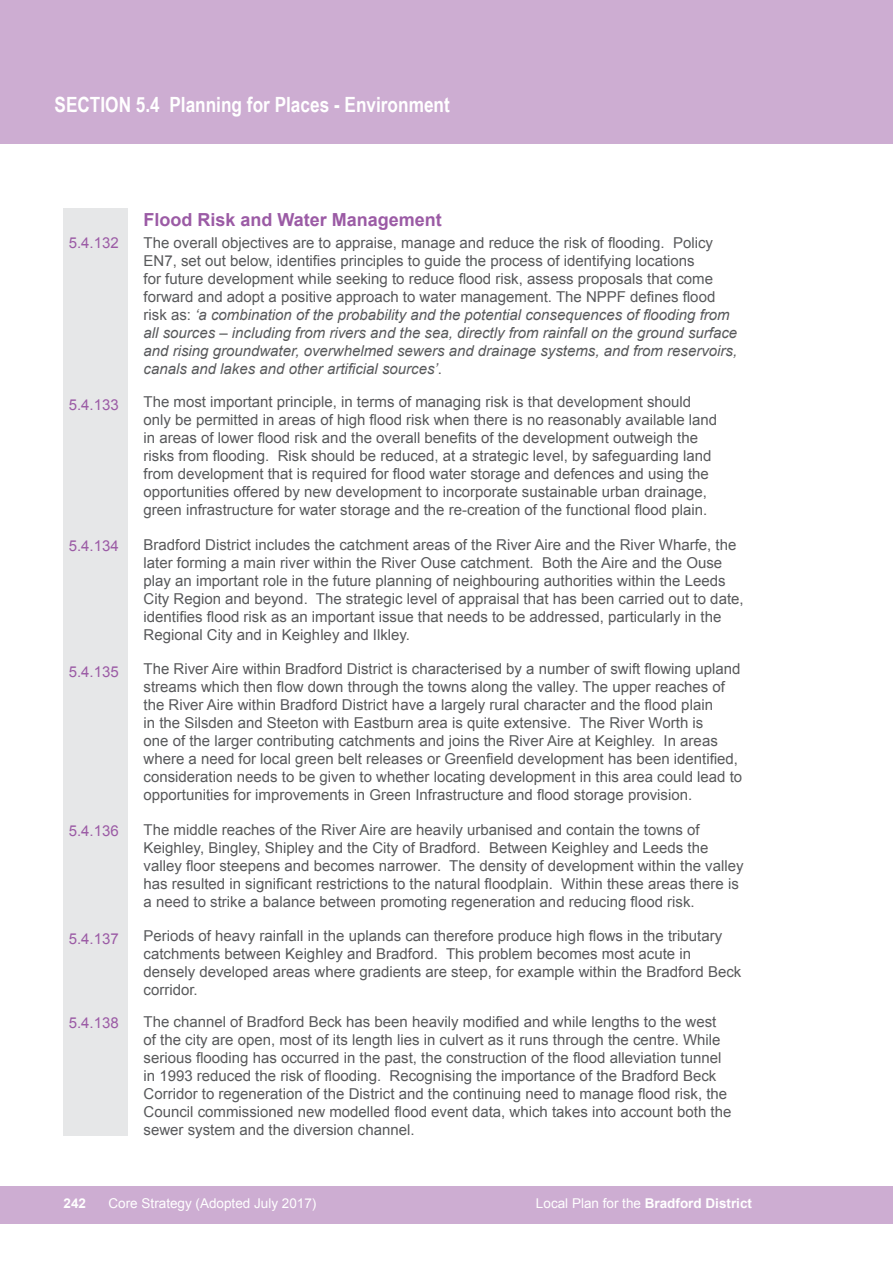
<style>
.page{position:relative;width:893px;height:1263px;background:#fff}
.page>*{position:absolute;margin:0;border:0;box-sizing:border-box;transform-origin:0 0}
.t1{font:700 21px "Arial Narrow";color:#fff}
.t2{font:700 18px "Arial";color:#9b5ba5}
.t3{font:15px/18px "Arial";color:#58595b}
.t4{font:15px "Arial";color:#9b5ba5}
.t5{font:700 13.5px "Arial";color:#fff}
.t6{font:13.5px "Arial";color:#fff}
.s1{font-style:italic}
.s2{font-weight:400}
</style>
<div class="page">
<div style="left:0;top:1186px;width:893px;height:38px;background:#cdadd2"></div>
<div style="left:0;top:0;width:893px;height:144px;background:#cdadd2"></div>
<div style="left:64px;top:208px;width:64px;height:927px;background:#e6e7e8"></div>
<h1 class="t1" style="left:55px;top:93px;width:397px">SECTION 5.4 Planning for Places - Environment</h1>
<p class="t4" style="left:69px;top:232px;width:52px">5.4.132</p>
<p class="t4" style="left:69px;top:394px;width:52px">5.4.133</p>
<p class="t4" style="left:69px;top:535px;width:52px">5.4.134</p>
<p class="t4" style="left:69px;top:661px;width:52px">5.4.135</p>
<p class="t4" style="left:69px;top:820px;width:52px">5.4.136</p>
<p class="t4" style="left:69px;top:928px;width:52px">5.4.137</p>
<p class="t4" style="left:69px;top:1012px;width:52px">5.4.138</p>
<p class="t2" style="left:144px;top:208px;width:300px">Flood Risk and Water Management</p>
<p class="t3" style="left:144px;top:234px;width:595px">The overall objectives are to appraise, manage and reduce the risk of flooding. Policy EN7, set out below, identifies principles to guide the process of identifying locations<br>for future development while seeking to reduce flood risk, assess proposals that come forward and adopt a positive approach to water management. The NPPF defines flood risk as: <span class="s1">‘a combination of the probability and the potential consequences of flooding from all sources – including from rivers and the sea, directly from rainfall on the ground surface and rising groundwater, overwhelmed sewers and drainage systems, and from reservoirs, canals and lakes and other artificial sources’</span>.</p>
<p class="t3" style="left:144px;top:393px;width:575px">The most important principle, in terms of managing risk is that development should only be permitted in areas of high flood risk when there is no reasonably available land in areas of lower flood risk and the overall benefits of the development outweigh the risks from flooding. Risk should be reduced, at a strategic level, by safeguarding land from development that is required for flood water storage and defences and using the opportunities offered by new development to incorporate sustainable urban drainage, green infrastructure for water storage and the re-creation of the functional flood plain.</p>
<p class="t3" style="left:144px;top:535px;width:602px">Bradford District includes the catchment areas of the River Aire and the River Wharfe, the later forming a main river within the River Ouse catchment. Both the Aire and the Ouse play an important role in the future planning of neighbouring authorities within the Leeds City Region and beyond. The strategic level of appraisal that has been carried out to date, identifies flood risk as an important issue that needs to be addressed, particularly in the Regional City and in Keighley and Ilkley.</p>
<p class="t3" style="left:144px;top:660px;width:600px">The River Aire within Bradford District is characterised by a number of swift flowing upland streams which then flow down through the towns along the valley. The upper reaches of the River Aire within Bradford District have a largely rural character and the flood plain<br>in the Silsden and Steeton with Eastburn area is quite extensive. The River Worth is<br>one of the larger contributing catchments and joins the River Aire at Keighley. In areas where a need for local green belt releases or Greenfield development has been identified, consideration needs to be given to whether locating development in this area could lead to opportunities for improvements in Green Infrastructure and flood storage provision.</p>
<p class="t3" style="left:144px;top:820px;width:602px">The middle reaches of the River Aire are heavily urbanised and contain the towns of Keighley, Bingley, Shipley and the City of Bradford. Between Keighley and Leeds the valley floor steepens and becomes narrower. The density of development within the valley has resulted in significant restrictions to the natural floodplain. Within these areas there is a need to strike a balance between promoting regeneration and reducing flood risk.</p>
<p class="t3" style="left:144px;top:927px;width:599px">Periods of heavy rainfall in the uplands can therefore produce high flows in the tributary catchments between Keighley and Bradford. This problem becomes most acute in densely developed areas where gradients are steep, for example within the Bradford Beck corridor.</p>
<p class="t3" style="left:144px;top:1012px;width:589px">The channel of Bradford Beck has been heavily modified and while lengths to the west of the city are open, most of its length lies in culvert as it runs through the centre. While serious flooding has occurred in the past, the construction of the flood alleviation tunnel in 1993 reduced the risk of flooding. Recognising the importance of the Bradford Beck Corridor to regeneration of the District and the continuing need to manage flood risk, the Council commissioned new modelled flood event data, which takes into account both the sewer system and the diversion channel.</p>
<p class="t5" style="left:64px;top:1194px;width:24px">242</p>
<p class="t6" style="left:109px;top:1194px;width:209px">Core Strategy (Adopted July 2017)</p>
<p class="t5" style="left:536px;top:1194px;width:218px"><span class="s2">Local Plan for the</span> Bradford District</p>
</div>
